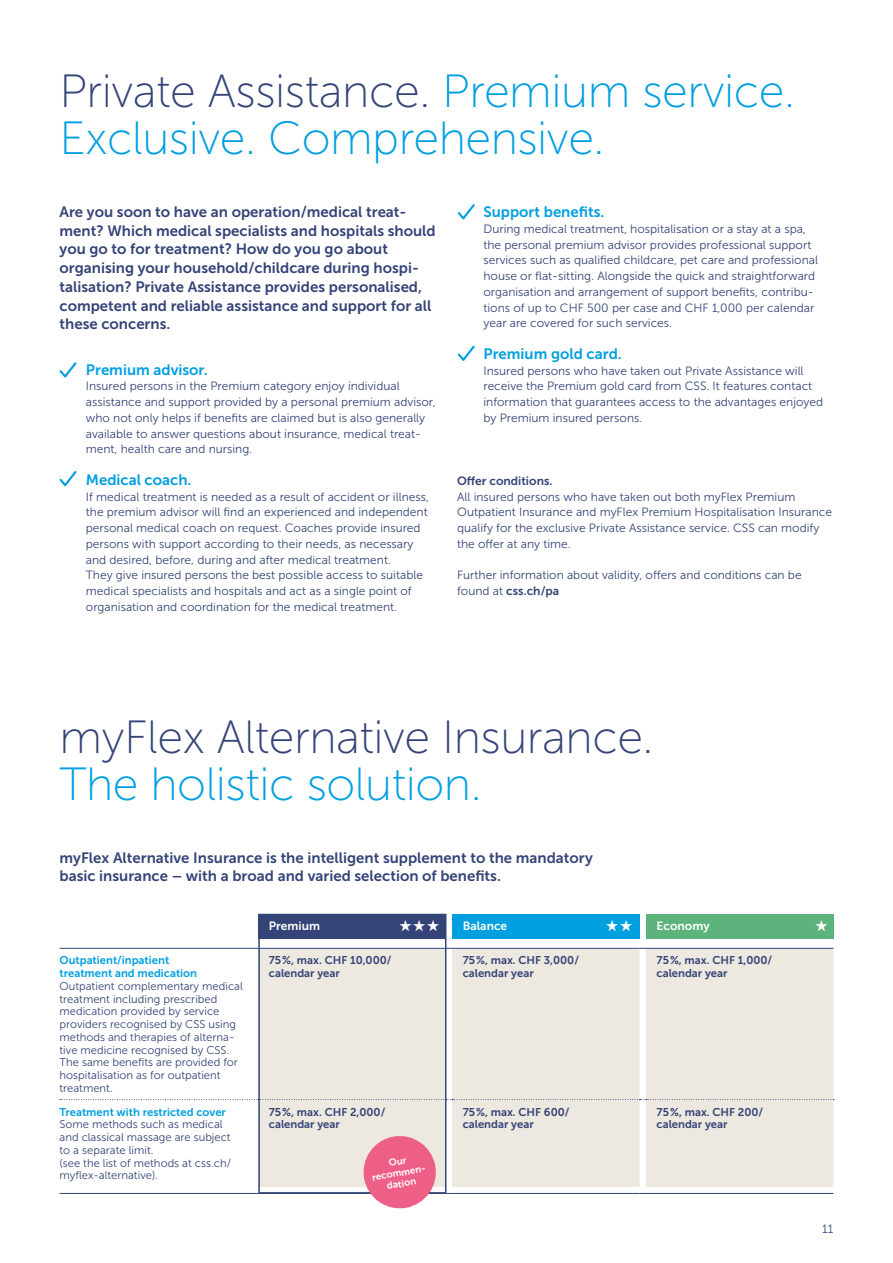
<style>
.page{position:relative;width:893px;height:1263px;background:#fff}
.page>*{position:absolute;margin:0;border:0;box-sizing:border-box;transform-origin:0 0}
.Headline_31pt{font:46.5px/47.2px "Museo Sans 100";letter-spacing:-.01em;color:#009fe0}
.Headline_31pt-2{font:46.5px "Museo Sans 100";letter-spacing:-.01em;color:#354478}
.Sterne{font:15.75px "Zapf Dingbats ITC";color:#fff}
.Fliesstext_10pt{font:15px/18.8px "Museo Sans 700";color:#354478}
.Fliesstext_10pt-2{font:15px "Museo Sans 700";color:#009fe0}
.Fliesstext_klein_8pt{font:15px "Museo Sans 700";color:#009fe0}
.Fliesstext_klein_8pt-2{font:12px/15.8px "Museo Sans 300";color:#354478}
.Fliesstext_10pt-3{font:12px/15.8px "Museo Sans 300";color:#354478}
.Tabelle_Kopfzeile_we{font:12px "Museo Sans 700";color:#fff}
.Fliesstext_klein_8pt-3{font:12px "Museo Sans 700";color:#354478}
.Tabelle_Text_7_5pt{font:11.25px/12.8px "Museo Sans 300";color:#354478}
.Tabelle_Text_7_5pt-2{font:11.25px/12.8px "Museo Sans 700";color:#354478}
.Tabelle_Text_7_5pt-3{font:11.25px "Museo Sans 700";color:#009fe0}
.Störer_Mini{font:9.75px/11.2px "Museo Sans 700";color:#fff;text-align:center}
.s1{color:#354478}
.s2{font-family:"Museo Sans 700"}
</style>
<div class="page">
<div style="left:258px;top:914px;width:188px;height:24px;background:#354478"></div>
<div style="left:452px;top:914px;width:188px;height:24px;background:#009fe0"></div>
<div style="left:646px;top:914px;width:187px;height:24px;background:#5cb37c"></div>
<div style="left:261px;top:949px;width:572px;height:238px;background:#ede8e0"></div>
<hr style="left:60px;top:948px;width:198px;height:1px;background:#354478">
<hr style="left:258px;top:948px;width:188px;height:1px;background:#354478">
<hr style="left:452px;top:948px;width:188px;height:1px;background:#354478">
<hr style="left:646px;top:948px;width:187px;height:1px;background:#354478">
<hr style="left:60px;top:1193px;width:198px;height:1px;background:#354478">
<hr style="left:258px;top:1193px;width:188px;height:1px;background:#354478">
<hr style="left:452px;top:1193px;width:188px;height:1px;background:#354478">
<hr style="left:646px;top:1193px;width:187px;height:1px;background:#354478">
<svg style="left:60px;top:1099px;width:774px;height:1px"></svg>
<div style="left:258px;top:914px;width:188px;height:279px;border:2px solid #354478"></div>
<svg style="left:59px;top:471px;width:18px;height:16px"></svg>
<svg style="left:457px;top:345px;width:18px;height:16px"></svg>
<svg style="left:59px;top:362px;width:18px;height:16px"></svg>
<svg style="left:457px;top:204px;width:18px;height:16px"></svg>
<svg style="left:361px;top:1133px;width:78px;height:76px;background:#ed8aa5"></svg>
<p class="Headline_31pt" style="left:60px;top:68px;width:737px"><span class="s1">Private Assistance.</span> Premium service.<br>Exclusive. Comprehensive.</p>
<p class="Fliesstext_10pt" style="left:60px;top:202px;width:378px">Are you soon to have an operation/medical treat&shy;ment? Which medical specialists and hospitals should you go to for treatment? How do you go about organising your household/childcare during hospi&shy;talisation? Private Assistance provides personalised, competent and reliable assistance and support for all these concerns.</p>
<p class="Fliesstext_10pt-2" style="left:86px;top:361px;width:123px">Premium advisor.</p>
<p class="Fliesstext_klein_8pt-2" style="left:86px;top:378px;width:351px">Insured persons in the Premium category enjoy individual assistance and support provided by a personal premium advisor, who not only helps if benefits are claimed but is also generally available to answer questions about insurance, medical treat&shy;ment, health care and nursing.</p>
<p class="Fliesstext_klein_8pt" style="left:86px;top:471px;width:107px">Medical coach.</p>
<p class="Fliesstext_10pt-3" style="left:86px;top:489px;width:345px">If medical treatment is needed as a result of accident or illness, the premium advisor will find an experienced and independent personal medical coach on request. Coaches provide insured persons with support according to their needs, as necessary and desired, before, during and after medical treatment.<br>They give insured persons the best possible access to suitable medical specialists and hospitals and act as a single point of organisation and coordination for the medical treatment.</p>
<p class="Fliesstext_10pt-2" style="left:483px;top:203px;width:122px">Support benefits.</p>
<p class="Fliesstext_klein_8pt-2" style="left:483px;top:221px;width:336px">During medical treatment, hospitalisation or a stay at a spa, the personal premium advisor provides professional support services such as qualified childcare, pet care and professional house or flat-sitting. Alongside the quick and straightforward organisation and arrangement of support benefits, contribu&shy;tions of up to CHF 500 per case and CHF 1,000 per calendar year are covered for such services.</p>
<p class="Fliesstext_10pt-2" style="left:483px;top:345px;width:140px">Premium gold card.</p>
<p class="Fliesstext_klein_8pt-2" style="left:483px;top:363px;width:341px">Insured persons who have taken out Private Assistance will receive the Premium gold card from CSS. It features contact information that guarantees access to the advantages enjoyed by Premium insured persons.</p>
<p class="Fliesstext_klein_8pt-3" style="left:457px;top:474px;width:97px">Offer conditions.</p>
<p class="Fliesstext_10pt-3" style="left:457px;top:489px;width:376px">All insured persons who have taken out both myFlex Premium Outpatient Insurance and myFlex Premium Hospitalisation Insurance qualify for the exclusive Private Assistance service. CSS can modify the offer at any time.</p>
<p class="Fliesstext_10pt-3" style="left:457px;top:567px;width:346px">Further information about validity, offers and conditions can be found at <span class="s2">css.ch/pa</span></p>
<p class="Headline_31pt-2" style="left:60px;top:712px;width:596px">myFlex Alternative Insurance.</p>
<p class="Headline_31pt" style="left:60px;top:761px;width:424px">The holistic solution.</p>
<p class="Fliesstext_10pt" style="left:60px;top:848px;width:535px">myFlex Alternative Insurance is the intelligent supplement to the mandatory basic insurance – with a broad and varied selection of benefits.</p>
<p class="Tabelle_Text_7_5pt-3" style="left:60px;top:954px;width:111px">Outpatient/inpatient</p>
<p class="Tabelle_Text_7_5pt-3" style="left:60px;top:967px;width:139px">treatment and medication</p>
<p class="Tabelle_Text_7_5pt" style="left:60px;top:980px;width:185px">Outpatient complementary medical treatment including prescribed medication provided by service providers recognised by CSS using methods and therapies of alterna&shy;tive medicine recognised by CSS.<br>The same benefits are provided for hospitalisation as for outpatient treatment.</p>
<p class="Tabelle_Text_7_5pt-3" style="left:60px;top:1105px;width:168px">Treatment with restricted cover</p>
<p class="Tabelle_Text_7_5pt" style="left:60px;top:1118px;width:173px">Some methods such as medical and classical massage are subject to a separate limit.<br>(see the list of methods at css.ch/ myflex-alternative).</p>
<p class="Sterne" style="left:399px;top:918px;width:42px">★★★</p>
<p class="Tabelle_Kopfzeile_we" style="left:269px;top:919px;width:53px">Premium</p>
<p class="Tabelle_Kopfzeile_we" style="left:463px;top:919px;width:46px">Balance</p>
<p class="Tabelle_Kopfzeile_we" style="left:657px;top:919px;width:55px">Economy</p>
<p class="Tabelle_Text_7_5pt-2" style="left:269px;top:954px;width:124px">75%, max. CHF 10,000/ calendar year</p>
<p class="Tabelle_Text_7_5pt-2" style="left:463px;top:954px;width:118px">75%, max. CHF 3,000/ calendar year</p>
<p class="Tabelle_Text_7_5pt-2" style="left:657px;top:954px;width:117px">75%, max. CHF 1,000/ calendar year</p>
<p class="Tabelle_Text_7_5pt-2" style="left:269px;top:1105px;width:118px">75%, max. CHF 2,000/ calendar year</p>
<p class="Tabelle_Text_7_5pt-2" style="left:463px;top:1105px;width:108px">75%, max. CHF 600/ calendar year</p>
<p class="Tabelle_Text_7_5pt-2" style="left:657px;top:1105px;width:108px">75%, max. CHF 200/ calendar year</p>
<p class="Störer_Mini" style="left:369px;top:1161px;width:56px;rotate:-10deg">Our recommen&shy;dation</p>
<p class="Fliesstext_10pt-3" style="left:822px;top:1221px;width:13px">11</p>
</div>
